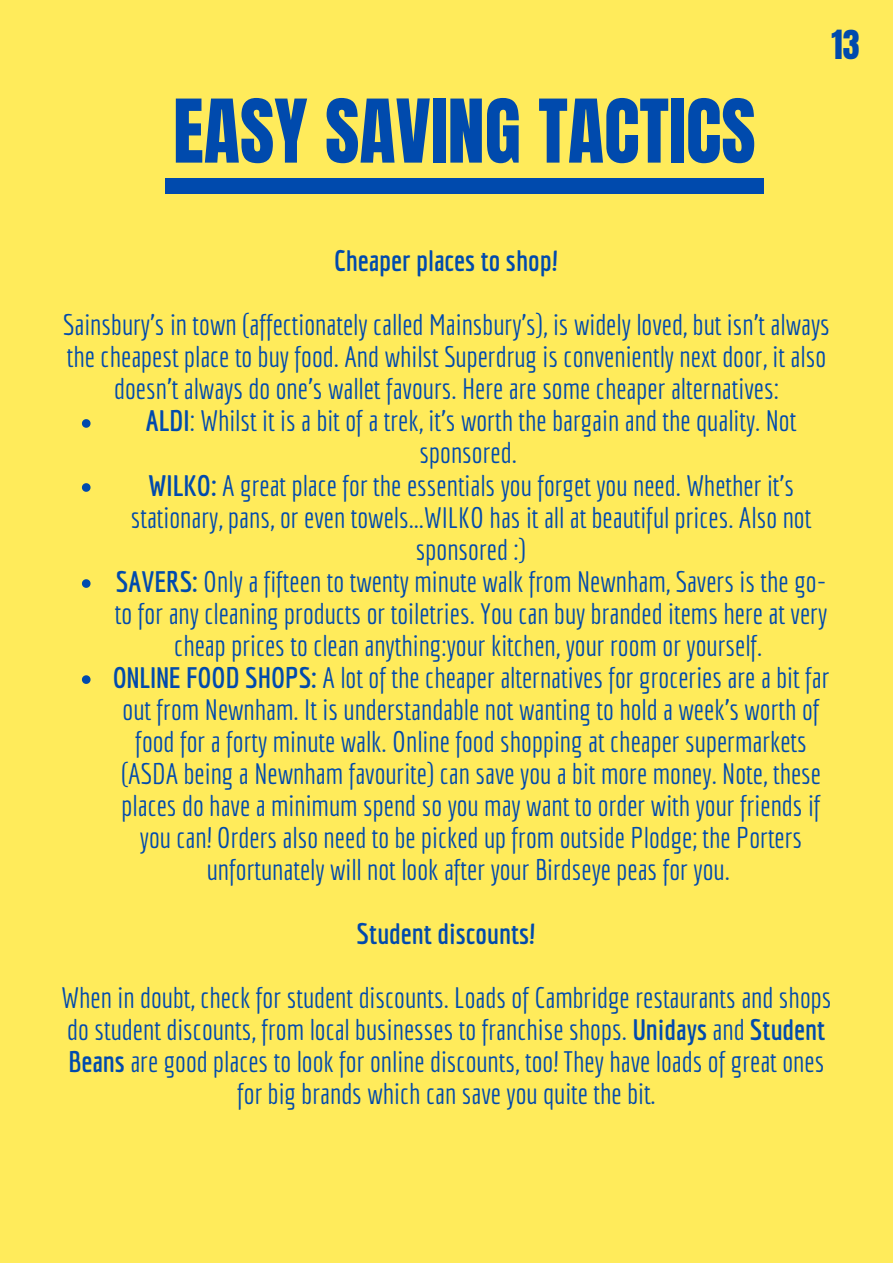
<style>
.page{position:relative;width:893px;height:1264px;background:#fff}
.page>*{position:absolute;margin:0;border:0;box-sizing:border-box;transform-origin:0 0}
.t1{font:74.55px "Anton";color:#004aad}
.t2{font:34.05px "Anton";color:#004aad}
.t3{font:28.95px/32px "Economica";color:#004aad;text-align:center}
.t4{font:700 28.95px "Economica";color:#004aad}
.s1{font-weight:700}
</style>
<div class="page">
<div style="left:0;top:0;width:892px;height:1262px;background:#ffeb5b"></div>
<div style="left:165px;top:178px;width:598px;height:16px;background:#004aad"></div>
<svg style="left:82px;top:419px;width:8px;height:9px"></svg>
<svg style="left:82px;top:483px;width:8px;height:9px"></svg>
<svg style="left:82px;top:579px;width:8px;height:9px"></svg>
<svg style="left:82px;top:675px;width:8px;height:9px"></svg>
<h1 class="t1" style="left:173px;top:78px;width:584px">EASY SAVING TACTICS</h1>
<p class="t2" style="left:831px;top:20px;width:30px">13</p>
<p class="t4" style="left:334px;top:244px;width:226px">Cheaper places to shop!</p>
<p class="t3" style="left:63px;top:308px;width:768px">Sainsbury’s in town (affectionately called Mainsbury's), is widely loved, but isn't always the cheapest place to buy food. And whilst Superdrug is conveniently next door, it also doesn’t always do one's wallet favours. Here are some cheaper alternatives:</p>
<p class="t3" style="left:113px;top:404px;width:718px"><span class="s1">ALDI</span>: Whilst it is a bit of a trek, it’s worth the bargain and the quality. Not sponsored.<br><span class="s1">WILKO:</span> A great place for the essentials you forget you need. Whether it's stationary, pans, or even towels...WILKO has it all at beautiful prices. Also not sponsored :)<br><span class="s1">SAVERS:</span> Only a fifteen to twenty minute walk from Newnham, Savers is the go&shy;to for any cleaning products or toiletries. You can buy branded items here at very cheap prices to clean anything:your kitchen, your room or yourself.<br><span class="s1">ONLINE FOOD SHOPS:</span> A lot of the cheaper alternatives for groceries are a bit far out from Newnham. It is understandable not wanting to hold a week’s worth of food for a forty minute walk. Online food shopping at cheaper supermarkets (ASDA being a Newnham favourite) can save you a bit more money. Note, these places do have a minimum spend so you may want to order with your friends if you can! Orders also need to be picked up from outside Plodge; the Porters unfortunately will not look after your Birdseye peas for you.</p>
<p class="t4" style="left:356px;top:916px;width:181px">Student discounts!</p>
<p class="t3" style="left:62px;top:980px;width:771px">When in doubt, check for student discounts. Loads of Cambridge restaurants and shops do student discounts, from local businesses to franchise shops. <span class="s1">Unidays</span> and <span class="s1">Student Beans</span> are good places to look for online discounts, too! They have loads of great ones for big brands which can save you quite the bit.</p>
</div>
